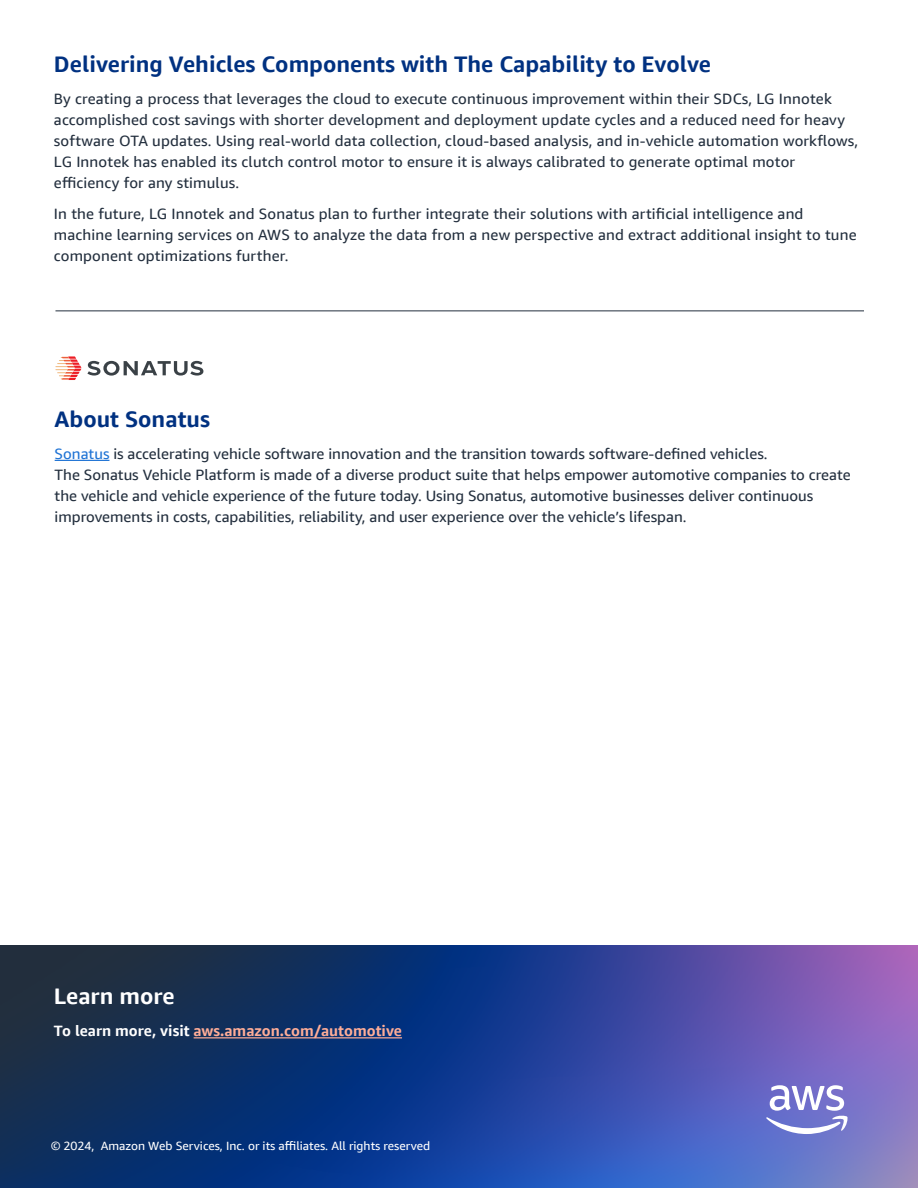
<style>
.page{position:relative;width:918px;height:1188px;background:#fff}
.page>*{position:absolute;margin:0;border:0;box-sizing:border-box;transform-origin:0 0}
.Body{font:700 22.5px "Amazon Ember Display";color:#003181}
.Body-2{font:700 22.5px "Amazon Ember Display";color:#fff}
.Body-3{font:15px/21px "Amazon Ember Display";letter-spacing:.01em;color:#232f3e}
.Body-4{font:700 15px "Amazon Ember Display";color:#ffad97}
.Body-5{font:12px "Amazon Ember Display";color:#fff}
.s1{color:#2074d5}
.s2{color:#fff}
</style>
<div class="page">
<img style="left:0;top:945px;width:918px;height:243px">
<svg style="left:766px;top:1085px;width:82px;height:49px"></svg>
<hr style="left:55px;top:460px;width:54px;height:1px;background:#2074d5">
<svg style="left:87px;top:361px;width:116px;height:15px"></svg>
<svg style="left:55px;top:356px;width:26px;height:24px"></svg>
<hr style="left:55px;top:310px;width:809px;height:1px;background:#232f3e">
<hr style="left:194px;top:1037px;width:208px;height:1px;background:#ffad97">
<p class="Body" style="left:54px;top:50px;width:659px">Delivering Vehicles Components with The Capability to Evolve</p>
<p class="Body-3" style="left:54px;top:88px;width:806px">By creating a process that leverages the cloud to execute continuous improvement within their SDCs, LG Innotek accomplished cost savings with shorter development and deployment update cycles and a reduced need for heavy software OTA updates. Using real-world data collection, cloud-based analysis, and in-vehicle automation workflows, LG Innotek has enabled its clutch control motor to ensure it is always calibrated to generate optimal motor efficiency for any stimulus.</p>
<p class="Body-3" style="left:54px;top:204px;width:804px">In the future, LG Innotek and Sonatus plan to further integrate their solutions with artificial intelligence and machine learning services on AWS to analyze the data from a new perspective and extract additional insight to tune component optimizations further.</p>
<h3 class="Body" style="left:55px;top:405px;width:157px">About Sonatus</h3>
<p class="Body-3" style="left:55px;top:443px;width:798px"><span class="s1">Sonatus</span> is accelerating vehicle software innovation and the transition towards software-defined vehicles.<br>The Sonatus Vehicle Platform is made of a diverse product suite that helps empower automotive companies to create the vehicle and vehicle experience of the future today. Using Sonatus, automotive businesses deliver continuous improvements in costs, capabilities, reliability, and user experience over the vehicle’s lifespan.</p>
<p class="Body-2" style="left:54px;top:982px;width:122px">Learn more</p>
<p class="Body-4" style="left:54px;top:1022px;width:350px"><span class="s2">To learn more, visit</span> aws.amazon.com/automotive</p>
<p class="Body-5" style="left:51px;top:1139px;width:381px">© 2024, Amazon Web Services, Inc. or its affiliates. All rights reserved</p>
</div>
